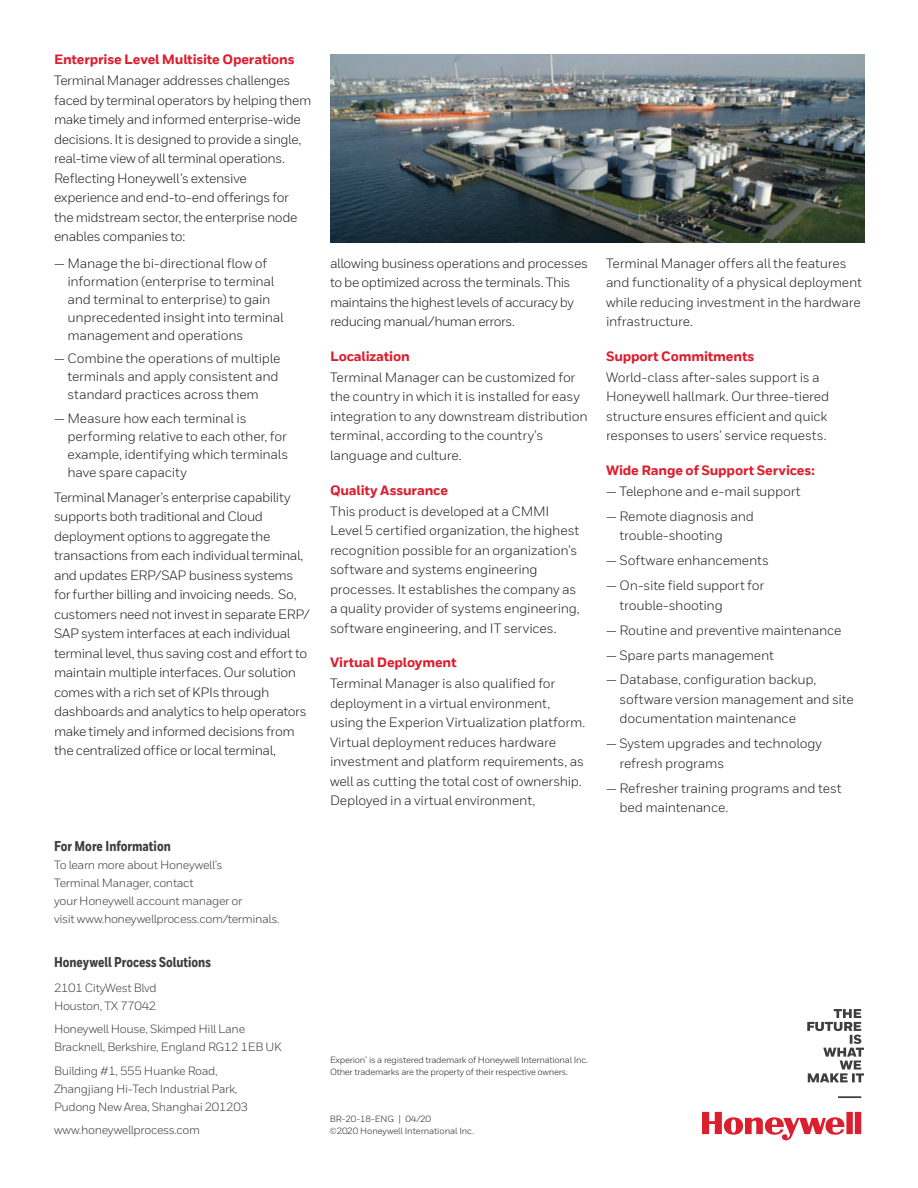
<style>
.page{position:relative;width:918px;height:1188px;background:#fff}
.page>*{position:absolute;margin:0;border:0;box-sizing:border-box;transform-origin:0 0}
.Cover__Address_Block{font:800 14.25px "Honeywell Cond";color:#3e3e3f}
._10_Inside__Body_Tex{font:13.5px/19.5px "Honeywell Sans TT";letter-spacing:-.02em;color:#231f20}
.Body_Bold{font:800 13.5px "Honeywell Sans TT";letter-spacing:-.015em;color:#dc1f2e}
.Cover__Address_Block-2{font:12px/18px "Honeywell Sans";letter-spacing:-.03em;color:#3e3e3f}
.Cover__Copyright{font:9px/12px "Honeywell Sans";letter-spacing:-.025em;color:#231f20}
.s1{font-size:10.35px}
</style>
<div class="page">
<hr style="left:838px;top:1096px;width:23px;height:2px;background:#3e3e3f">
<svg style="left:807px;top:1009px;width:57px;height:73px"></svg>
<svg style="left:702px;top:1112px;width:159px;height:29px"></svg>
<img style="left:330px;top:54px;width:535px;height:189px">
<p class="Body_Bold" style="left:54px;top:52px;width:242px">Enterprise Level Multisite Operations</p>
<p class="_10_Inside__Body_Tex" style="left:54px;top:71px;width:259px">Terminal Manager addresses challenges faced by terminal operators by helping them make timely and informed enterprise-wide decisions. It is designed to provide a single, real-time view of all terminal operations.<br>Reflecting Honeywell’s extensive experience and end-to-end offerings for the midstream sector, the enterprise node enables companies to:</p>
<p class="_10_Inside__Body_Tex" style="left:68px;top:254px;width:218px;line-height:18px;text-indent:-14px">— Manage the bi-directional flow of information (enterprise to terminal and terminal to enterprise) to gain unprecedented insight into terminal management and operations</p>
<p class="_10_Inside__Body_Tex" style="left:68px;top:350px;width:215px;line-height:18px;text-indent:-14px">— Combine the operations of multiple terminals and apply consistent and standard practices across them</p>
<p class="_10_Inside__Body_Tex" style="left:68px;top:409px;width:222px;line-height:18px;text-indent:-14px">— Measure how each terminal is performing relative to each other, for example, identifying which terminals have spare capacity</p>
<p class="_10_Inside__Body_Tex" style="left:54px;top:487px;width:257px">Terminal Manager’s enterprise capability supports both traditional and Cloud deployment options to aggregate the transactions from each individual terminal, and updates ERP/SAP business systems for further billing and invoicing needs. So, customers need not invest in separate ERP/ SAP system interfaces at each individual terminal level, thus saving cost and effort to maintain multiple interfaces. Our solution comes with a rich set of KPIs through dashboards and analytics to help operators make timely and informed decisions from the centralized office or local terminal,</p>
<p class="Cover__Address_Block" style="left:54px;top:838px;width:118px">For More Information</p>
<p class="Cover__Address_Block-2" style="left:54px;top:856px;width:227px">To learn more about Honeywell’s<br>Terminal Manager, contact<br>your Honeywell account manager or<br>visit www.honeywellprocess.com/terminals.</p>
<p class="Cover__Address_Block" style="left:54px;top:953px;width:158px">Honeywell Process Solutions</p>
<p class="Cover__Address_Block-2" style="left:54px;top:979px;width:104px">2101 CityWest Blvd<br>Houston, TX 77042</p>
<p class="Cover__Address_Block-2" style="left:54px;top:1020px;width:229px">Honeywell House, Skimped Hill Lane<br>Bracknell, Berkshire, England RG12 1EB UK</p>
<p class="Cover__Address_Block-2" style="left:54px;top:1061px;width:196px">Building #1, 555 Huanke Road,<br>Zhangjiang Hi-Tech Industrial Park,<br>Pudong New Area, Shanghai 201203</p>
<p class="Cover__Address_Block-2" style="left:54px;top:1121px;width:148px">www.honeywellprocess.com</p>
<p class="_10_Inside__Body_Tex" style="left:330px;top:253px;width:260px">allowing business operations and processes to be optimized across the terminals. This maintains the highest levels of accuracy by reducing manual/human errors.</p>
<p class="Body_Bold" style="left:330px;top:348px;width:81px">Localization</p>
<p class="_10_Inside__Body_Tex" style="left:330px;top:368px;width:259px">Terminal Manager can be customized for the country in which it is installed for easy integration to any downstream distribution terminal, according to the country’s language and culture.</p>
<p class="Body_Bold" style="left:330px;top:482px;width:120px">Quality Assurance</p>
<p class="_10_Inside__Body_Tex" style="left:330px;top:501px;width:251px">This product is developed at a CMMI Level 5 certified organization, the highest recognition possible for an organization’s software and systems engineering processes. It establishes the company as a quality provider of systems engineering, software engineering, and IT services.</p>
<p class="Body_Bold" style="left:330px;top:654px;width:128px">Virtual Deployment</p>
<p class="_10_Inside__Body_Tex" style="left:330px;top:674px;width:257px">Terminal Manager is also qualified for deployment in a virtual environment, using the Experion Virtualization platform.<br>Virtual deployment reduces hardware investment and platform requirements, as well as cutting the total cost of ownership.<br>Deployed in a virtual environment,</p>
<p class="_10_Inside__Body_Tex" style="left:606px;top:253px;width:257px">Terminal Manager offers all the features and functionality of a physical deployment while reducing investment in the hardware infrastructure.</p>
<p class="Body_Bold" style="left:606px;top:348px;width:150px">Support Commitments</p>
<p class="_10_Inside__Body_Tex" style="left:606px;top:368px;width:225px">World-class after-sales support is a Honeywell hallmark. Our three-tiered structure ensures efficient and quick responses to users’ service requests.</p>
<p class="Body_Bold" style="left:606px;top:462px;width:210px">Wide Range of Support Services:</p>
<p class="_10_Inside__Body_Tex" style="left:606px;top:482px;width:196px">— Telephone and e-mail support</p>
<p class="_10_Inside__Body_Tex" style="left:620px;top:507px;width:136px;text-indent:-14px">— Remote diagnosis and trouble-shooting</p>
<p class="_10_Inside__Body_Tex" style="left:606px;top:551px;width:164px">— Software enhancements</p>
<p class="_10_Inside__Body_Tex" style="left:620px;top:576px;width:146px;text-indent:-14px">— On-site field support for trouble-shooting</p>
<p class="_10_Inside__Body_Tex" style="left:606px;top:620px;width:237px">— Routine and preventive maintenance</p>
<p class="_10_Inside__Body_Tex" style="left:606px;top:645px;width:169px">— Spare parts management</p>
<p class="_10_Inside__Body_Tex" style="left:620px;top:670px;width:236px;text-indent:-14px">— Database, configuration backup, software version management and site documentation maintenance</p>
<p class="_10_Inside__Body_Tex" style="left:620px;top:734px;width:204px;text-indent:-14px">— System upgrades and technology refresh programs</p>
<p class="_10_Inside__Body_Tex" style="left:620px;top:778px;width:224px;text-indent:-14px">— Refresher training programs and test bed maintenance.</p>
<p class="Cover__Copyright" style="left:330px;top:1054px;width:259px">Experion<sup>®</sup> is a registered trademark of Honeywell International Inc.<br>Other trademarks are the property of their respective owners.</p>
<p class="Cover__Copyright" style="left:330px;top:1113px;width:103px">BR-20-18-ENG <span class="s1">|</span> 04/20</p>
<p class="Cover__Copyright" style="left:329px;top:1125px;width:146px">©2020 Honeywell International Inc.</p>
</div>
